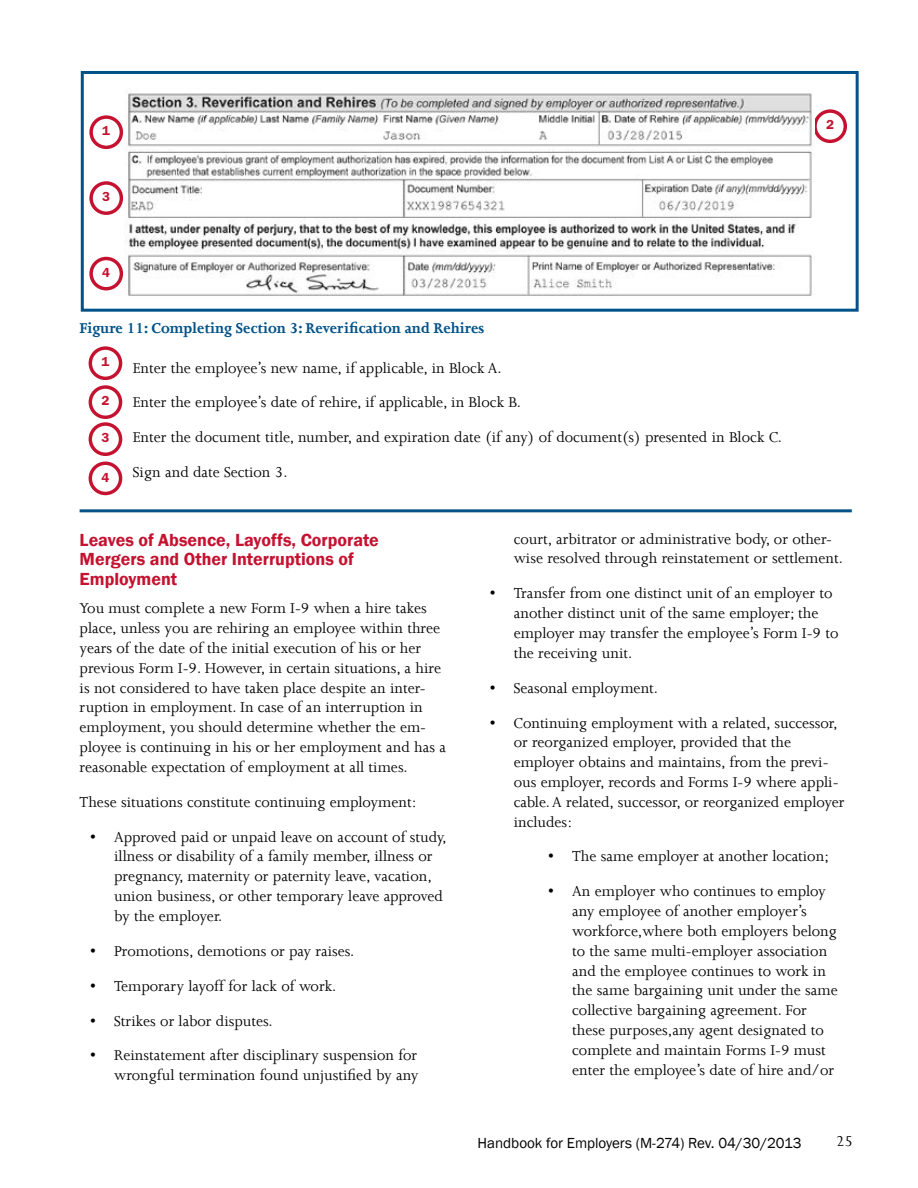
<style>
.page{position:relative;width:918px;height:1188px;background:#fff}
.page>*{position:absolute;margin:0;border:0;box-sizing:border-box;transform-origin:0 0}
.t1{font:600 18px/19.5px "Franklin Gothic";color:#c41230}
.t2{font:16.5px/19.8px "Joanna";color:#000}
.t3{font:700 16.5px "Joanna";color:#005288}
.t4{font:15px "Franklin Gothic";color:#000}
.t5{font:600 13.2px "Franklin Gothic";color:#c41230}
</style>
<div class="page">
<hr style="left:80px;top:509px;width:772px;height:3px;background:#005288">
<div style="left:813px;top:109px;width:34px;height:34px;border:3px solid #c41230;border-radius:50%"></div>
<div style="left:89px;top:115px;width:34px;height:34px;border:3px solid #c41230;border-radius:50%"></div>
<div style="left:89px;top:257px;width:34px;height:33px;border:3px solid #c41230;border-radius:50%"></div>
<div style="left:89px;top:181px;width:34px;height:34px;border:3px solid #c41230;border-radius:50%"></div>
<img style="left:124px;top:92px;width:690px;height:204px">
<div style="left:81px;top:71px;width:778px;height:241px;border:3px solid #005288"></div>
<div style="left:89px;top:346px;width:33px;height:34px;border:3px solid #c41230;border-radius:50%"></div>
<div style="left:89px;top:385px;width:33px;height:34px;border:3px solid #c41230;border-radius:50%"></div>
<div style="left:89px;top:422px;width:33px;height:34px;border:3px solid #c41230;border-radius:50%"></div>
<div style="left:89px;top:462px;width:33px;height:33px;border:3px solid #c41230;border-radius:50%"></div>
<p class="t5" style="left:102px;top:123px;width:9px">1</p>
<p class="t5" style="left:102px;top:189px;width:9px">3</p>
<p class="t5" style="left:102px;top:264px;width:9px">4</p>
<p class="t3" style="left:80px;top:318px;width:406px">Figure 11: Completing Section 3: Reverification and Rehires</p>
<p class="t5" style="left:101px;top:354px;width:9px">1</p>
<h3 class="t2" style="left:133px;top:357px;width:370px">Enter the employee’s new name, if applicable, in Block A .</h3>
<p class="t5" style="left:101px;top:393px;width:9px">2</p>
<p class="t2" style="left:133px;top:392px;width:389px">Enter the employee’s date of rehire, if applicable, in Block B .</p>
<p class="t5" style="left:101px;top:430px;width:9px">3</p>
<h3 class="t2" style="left:133px;top:427px;width:650px">Enter the document title, number, and expiration date (if any) of document(s) presented in Block C .</h3>
<p class="t5" style="left:101px;top:469px;width:9px">4</p>
<p class="t2" style="left:133px;top:462px;width:156px">Sign and date Section 3 .</p>
<p class="t5" style="left:826px;top:117px;width:9px">2</p>
<h2 class="t1" style="left:80px;top:530px;width:301px">Leaves of Absence, Layoffs, Corporate<br>Mergers and Other Interruptions of<br>Employment</h2>
<p class="t2" style="left:80px;top:598px;width:368px">You must complete a new Form I-9 when a hire takes place, unless you are rehiring an employee within three years of the date of the initial execution of his or her previous Form I-9 . However, in certain situations, a hire is not considered to have taken place despite an inter&shy;ruption in employment . In case of an interruption in employment, you should determine whether the em&shy;ployee is continuing in his or her employment and has a reasonable expectation of employment at all times .</p>
<p class="t2" style="left:80px;top:791px;width:338px">These situations constitute continuing employment:</p>
<p class="t2" style="left:90px;top:826px;width:358px">• Approved paid or unpaid leave on account of study,</p>
<p class="t2" style="left:114px;top:846px;width:330px">illness or disability of a family member, illness or pregnancy, maternity or paternity leave, vacation, union business, or other temporary leave approved by the employer .</p>
<p class="t2" style="left:90px;top:940px;width:266px">• Promotions, demotions or pay raises.</p>
<p class="t2" style="left:90px;top:975px;width:248px">• Temporary layoff for lack of work.</p>
<p class="t2" style="left:90px;top:1010px;width:184px">• Strikes or labor disputes.</p>
<p class="t2" style="left:90px;top:1045px;width:330px;text-align:right">• Reinstatement after disciplinary suspension for wrongful termination found unjustified by any</p>
<p class="t2" style="left:514px;top:528px;width:331px">court, arbitrator or administrative body, or other&shy;wise resolved through reinstatement or settlement .</p>
<p class="t2" style="left:514px;top:583px;width:326px;text-indent:-24px">• Transfer from one distinct unit of an employer to another distinct unit of the same employer; the employer may transfer the employee’s Form I-9 to the receiving unit .</p>
<p class="t2" style="left:490px;top:677px;width:170px">• Seasonal employment.</p>
<p class="t2" style="left:514px;top:712px;width:332px;text-indent:-24px">• Continuing employment with a related, successor, or reorganized employer, provided that the employer obtains and maintains, from the previ&shy;ous employer, records and Forms I-9 where appli&shy;cable . A related, successor, or reorganized employer includes:</p>
<p class="t2" style="left:548px;top:846px;width:282px">• The same employer at another location;</p>
<p class="t2" style="left:548px;top:881px;width:279px">• An employer who continues to employ</p>
<p class="t2" style="left:572px;top:901px;width:267px">any employee of another employer’s workforce,where both employers belong to the same multi-employer association and the employee continues to work in the same bargaining unit under the same collective bargaining agreement . For these purposes,any agent designated to complete and maintain Forms I-9 must enter the employee’s date of hire and/or</p>
<p class="t4" style="left:478px;top:1133px;width:326px">Handbook for Employers (M-274) Rev. 04/30/2013</p>
<p class="t2" style="left:836px;top:1131px;width:19px">25</p>
</div>
